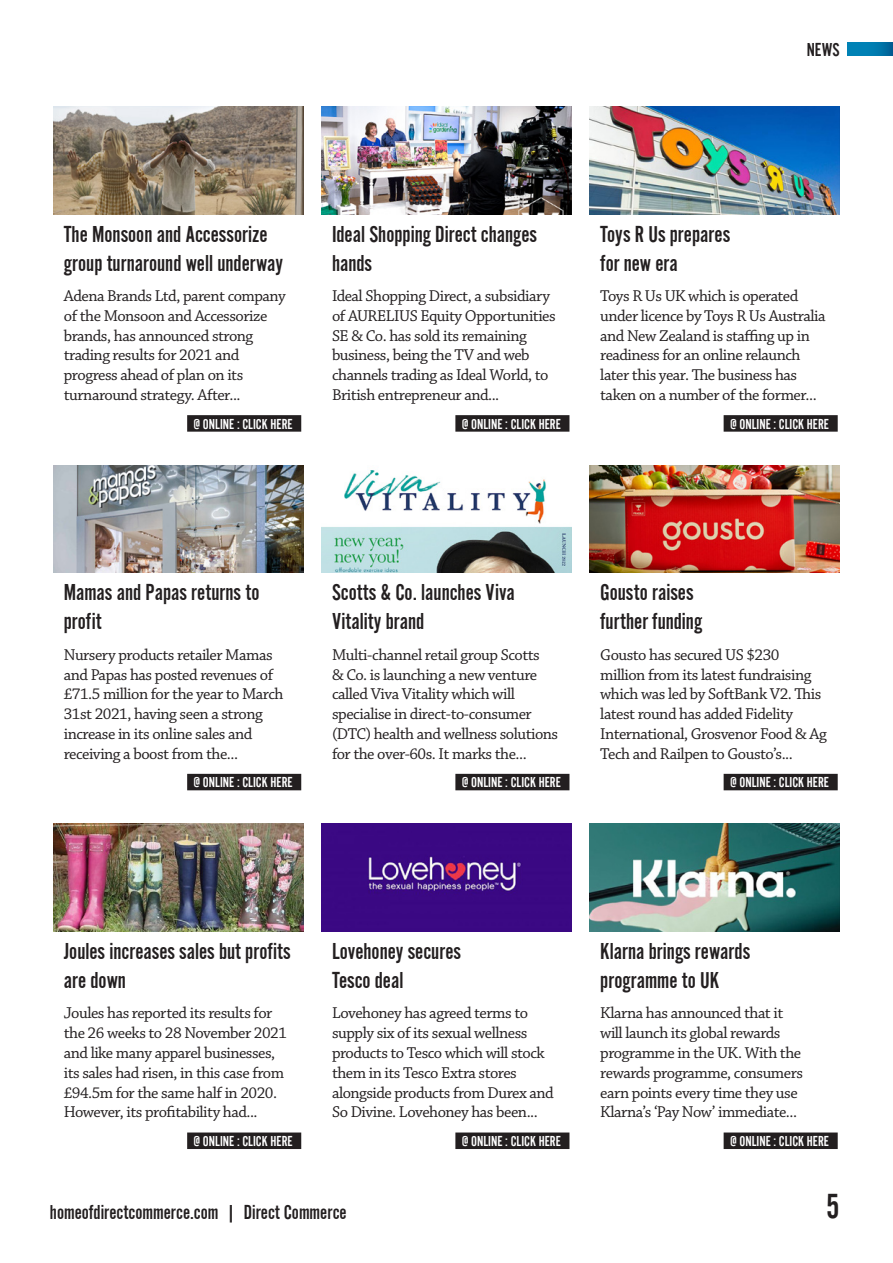
<style>
.page{position:relative;width:893px;height:1263px;background:#fff}
.page>*{position:absolute;margin:0;border:0;box-sizing:border-box;transform-origin:0 0}
.t1{font:36px "Alternate Got No 2 D";color:#231f20}
.NEWS_BOX_Head{font:24px/28.8px "Alternate Got No 2 D";color:#231f20}
.t2{font:21px "Alternate Got No 2 D";color:#231f20}
.PAGE_HEADER_RIGHT{font:19.5px "Alternate Got No 2 D";color:#231f20}
.NEWS_BOX_TEXT{font:16.5px/19.8px "Chaparral Pro";letter-spacing:-.03em;color:#231f20}
.t3{font:15px "Alternate Got No 2 D";color:#fff}
</style>
<div class="page">
<img style="left:53px;top:824px;width:250px;height:108px">
<div style="left:187px;top:1132px;width:114px;height:17px;background:#231f20"></div>
<img style="left:53px;top:465px;width:250px;height:108px">
<div style="left:187px;top:774px;width:114px;height:16px;background:#231f20"></div>
<img style="left:53px;top:106px;width:250px;height:109px">
<div style="left:187px;top:415px;width:114px;height:17px;background:#231f20"></div>
<img style="left:321px;top:824px;width:251px;height:108px">
<div style="left:455px;top:1132px;width:114px;height:17px;background:#231f20"></div>
<img style="left:321px;top:470px;width:251px;height:103px">
<div style="left:455px;top:774px;width:114px;height:16px;background:#231f20"></div>
<img style="left:321px;top:106px;width:251px;height:109px">
<div style="left:455px;top:415px;width:114px;height:17px;background:#231f20"></div>
<img style="left:590px;top:824px;width:250px;height:108px">
<div style="left:724px;top:1132px;width:114px;height:17px;background:#231f20"></div>
<img style="left:590px;top:465px;width:250px;height:108px">
<div style="left:724px;top:774px;width:114px;height:16px;background:#231f20"></div>
<img style="left:590px;top:106px;width:250px;height:109px">
<div style="left:724px;top:415px;width:114px;height:17px;background:#231f20"></div>
<svg style="left:848px;top:43px;width:45px;height:13px"></svg>
<p class="PAGE_HEADER_RIGHT" style="left:807px;top:39px;width:35px">NEWS</p>
<p class="NEWS_BOX_Head" style="left:64px;top:219px;width:221px">The Monsoon and Accessorize group turnaround well underway</p>
<p class="NEWS_BOX_TEXT" style="left:64px;top:287px;width:223px">Adena Brands Ltd, parent company of the Monsoon and Accessorize brands, has announced strong trading results for 2021 and progress ahead of plan on its turnaround strategy. After...</p>
<p class="t3" style="left:194px;top:416px;width:101px">@ ONLINE : CLICK HERE</p>
<p class="NEWS_BOX_Head" style="left:332px;top:219px;width:207px">Ideal Shopping Direct changes hands</p>
<p class="NEWS_BOX_TEXT" style="left:332px;top:287px;width:225px">Ideal Shopping Direct, a subsidiary of AURELIUS Equity Opportunities<br>SE &amp; Co. has sold its remaining business, being the TV and web channels trading as Ideal World, to<br>British entrepreneur and...</p>
<p class="t3" style="left:462px;top:416px;width:101px">@ ONLINE : CLICK HERE</p>
<p class="NEWS_BOX_Head" style="left:600px;top:219px;width:131px">Toys R Us prepares for new era</p>
<p class="NEWS_BOX_TEXT" style="left:600px;top:287px;width:227px">Toys R Us UK which is operated under licence by Toys R Us Australia and New Zealand is staffing up in readiness for an online relaunch later this year. The business has taken on a number of the former...</p>
<p class="t3" style="left:730px;top:416px;width:101px">@ ONLINE : CLICK HERE</p>
<p class="NEWS_BOX_Head" style="left:64px;top:578px;width:197px">Mamas and Papas returns to profit</p>
<p class="NEWS_BOX_TEXT" style="left:64px;top:645px;width:221px">Nursery products retailer Mamas and Papas has posted revenues of £71.5 million for the year to March<br>31st 2021, having seen a strong increase in its online sales and receiving a boost from the...</p>
<p class="t3" style="left:194px;top:775px;width:101px">@ ONLINE : CLICK HERE</p>
<p class="NEWS_BOX_Head" style="left:332px;top:578px;width:184px">Scotts &amp; Co. launches Viva<br>Vitality brand</p>
<p class="NEWS_BOX_TEXT" style="left:332px;top:645px;width:228px">Multi-channel retail group Scotts<br>&amp; Co. is launching a new venture called Viva Vitality which will specialise in direct-to-consumer (DTC) health and wellness solutions for the over-60s. It marks the...</p>
<p class="t3" style="left:462px;top:775px;width:101px">@ ONLINE : CLICK HERE</p>
<p class="NEWS_BOX_Head" style="left:600px;top:578px;width:103px">Gousto raises further funding</p>
<p class="NEWS_BOX_TEXT" style="left:600px;top:645px;width:228px">Gousto has secured US $230 million from its latest fundraising which was led by SoftBank V2. This latest round has added Fidelity<br>International, Grosvenor Food &amp; Ag<br>Tech and Railpen to Gousto’s...</p>
<p class="t3" style="left:730px;top:775px;width:101px">@ ONLINE : CLICK HERE</p>
<p class="NEWS_BOX_Head" style="left:64px;top:937px;width:228px">Joules increases sales but profits are down</p>
<p class="NEWS_BOX_TEXT" style="left:64px;top:1004px;width:225px">Joules has reported its results for the 26 weeks to 28 November 2021 and like many apparel businesses, its sales had risen, in this case from £94.5m for the same half in 2020.<br>However, its profitability had...</p>
<p class="t3" style="left:194px;top:1133px;width:101px">@ ONLINE : CLICK HERE</p>
<p class="NEWS_BOX_Head" style="left:332px;top:937px;width:131px">Lovehoney secures<br>Tesco deal</p>
<p class="NEWS_BOX_TEXT" style="left:332px;top:1004px;width:223px">Lovehoney has agreed terms to supply six of its sexual wellness products to Tesco which will stock them in its Tesco Extra stores alongside products from Durex and<br>So Divine. Lovehoney has been...</p>
<p class="t3" style="left:462px;top:1133px;width:101px">@ ONLINE : CLICK HERE</p>
<p class="NEWS_BOX_Head" style="left:600px;top:937px;width:151px">Klarna brings rewards programme to UK</p>
<p class="NEWS_BOX_TEXT" style="left:600px;top:1004px;width:204px">Klarna has announced that it will launch its global rewards programme in the UK. With the rewards programme, consumers earn points every time they use<br>Klarna’s ‘Pay Now’ immediate...</p>
<p class="t3" style="left:730px;top:1133px;width:101px">@ ONLINE : CLICK HERE</p>
<p class="t2" style="left:50px;top:1201px;width:298px">homeofdirectcommerce.com | Direct Commerce</p>
<h1 class="t1" style="left:826px;top:1187px;width:15px">5</h1>
</div>
